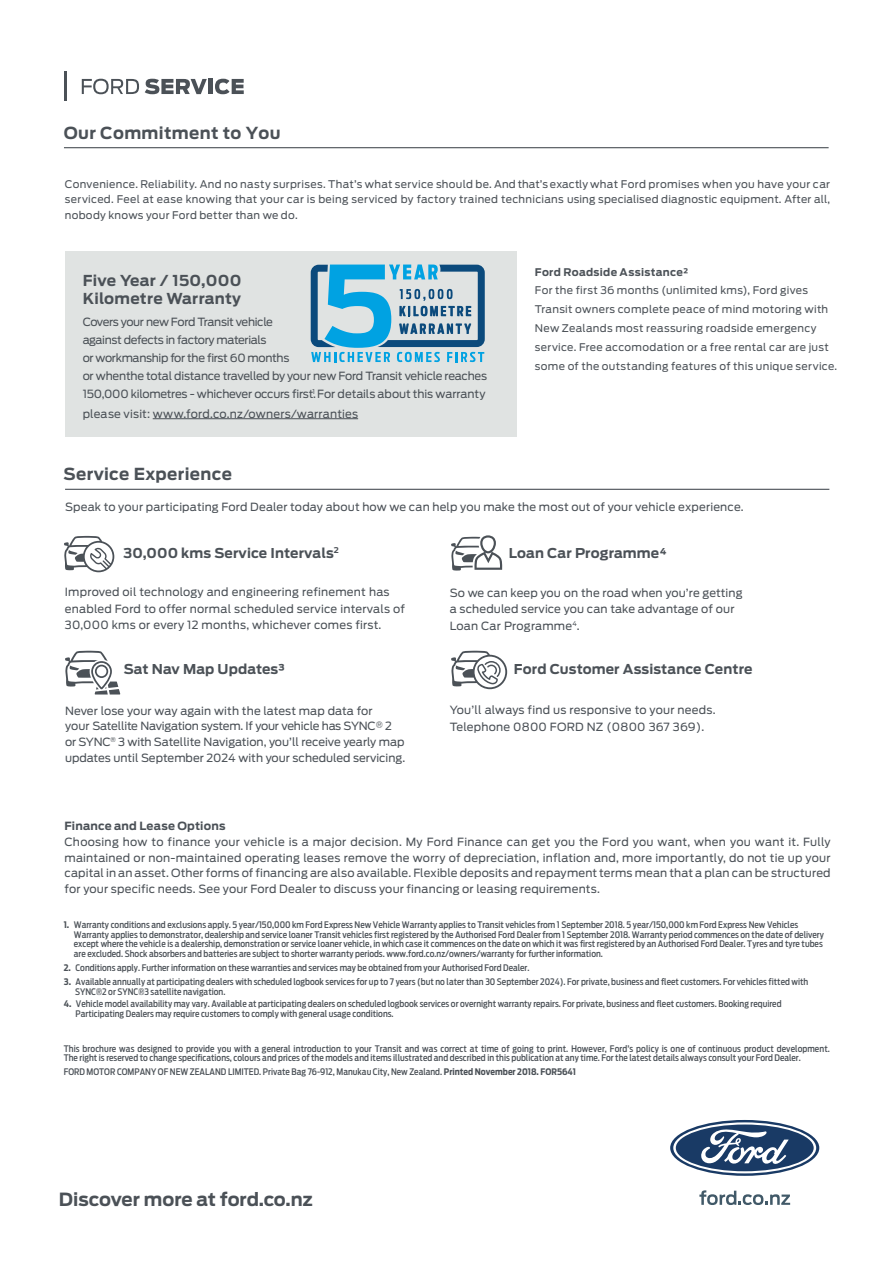
<style>
.page{position:relative;width:893px;height:1263px;background:#fff}
.page>*{position:absolute;margin:0;border:0;box-sizing:border-box;transform-origin:0 0}
.t1{font:700 18px "Ford Antenna";letter-spacing:-.005em;color:#4b5157}
.t2{font:700 16.5px "Ford Antenna";letter-spacing:.02em;color:#4b5157}
.t3{font:700 15px/18px "Ford Antenna";letter-spacing:.02em;color:#4b5157}
.t4{font:700 13.65px/17.2px "Ford Antenna Extra Cond";letter-spacing:.15em;color:#0b4a7c}
.t5{font:700 13.5px "Ford Antenna";letter-spacing:.01em;color:#4b5157}
.t6{font:11.25px/15.8px "Ford Antenna";color:#4b5157}
.t7{font:11.25px/18px "Ford Antenna";letter-spacing:-.03em;color:#4b5157}
.t8{font:11.25px/16.5px "Ford Antenna";letter-spacing:.02em;color:#4b5157}
.t9{font:700 11.25px "Ford Antenna";letter-spacing:.02em;color:#4b5157}
.t10{font:10.5px/18.9px "Ford Antenna";letter-spacing:.025em;color:#4b5157;text-align:justify}
.t11{font:700 10.5px "Ford Antenna";letter-spacing:.03em;color:#4b5157}
.t12{font:500 9px/9.8px "Ford Antenna Cond";color:#4b5157}
.s1{font-weight:300}
.s2{font-weight:700}
</style>
<div class="page">
<div style="left:65px;top:251px;width:451px;height:186px;background:#e0e3e2"></div>
<hr style="left:64px;top:147px;width:764px;height:1px;background:#4b5157">
<hr style="left:65px;top:489px;width:764px;height:1px;background:#4b5157">
<hr style="left:153px;top:418px;width:205px;height:1px;background:#4b5157">
<svg style="left:311px;top:265px;width:174px;height:97px"></svg>
<hr style="left:64px;top:72px;width:3px;height:29px;background:#4b5157">
<svg style="left:82px;top:79px;width:57px;height:15px"></svg>
<svg style="left:145px;top:79px;width:62px;height:15px"></svg>
<div style="left:208px;top:79px;width:5px;height:15px;background:#4b5157"></div>
<svg style="left:215px;top:79px;width:29px;height:15px"></svg>
<svg style="left:670px;top:1120px;width:149px;height:56px"></svg>
<svg style="left:673px;top:1122px;width:143px;height:51px"></svg>
<svg style="left:699px;top:1190px;width:91px;height:15px"></svg>
<svg style="left:64px;top:536px;width:50px;height:36px"></svg>
<svg style="left:451px;top:535px;width:51px;height:36px"></svg>
<svg style="left:65px;top:651px;width:55px;height:44px"></svg>
<svg style="left:451px;top:651px;width:56px;height:38px"></svg>
<h2 class="t2" style="left:64px;top:127px;width:218px">Our Commitment to You</h2>
<p class="t10" style="left:65px;top:177px;width:766px;line-height:15.8px">Convenience. Reliability. And no nasty surprises. That’s what service should be. And that’s exactly what Ford promises when you have your car serviced. Feel at ease knowing that your car is being serviced by factory trained technicians using specialised diagnostic equipment. After all, nobody knows your Ford better than we do.</p>
<h3 class="t3" style="left:83px;top:273px;width:160px">Five Year / 150,000<br>Kilometre Warranty</h3>
<p class="t7" style="left:83px;top:315px;width:406px">Covers your new Ford Transit vehicle<br>against defects in factory materials<br>or workmanship for the first 60 months<br>or whenthe total distance travelled by your new Ford Transit vehicle reaches 150,000 kilometres - whichever occurs first.<sup>1</sup> For details about this warranty</p>
<p class="t6" style="left:83px;top:407px;width:277px">please visit: www.ford.co.nz/owners/warranties</p>
<h3 class="t4" style="left:399px;top:303px;width:74px">KILOMETRE<br>WARRANTY</h3>
<h2 class="t2" style="left:64px;top:469px;width:170px">Service Experience</h2>
<p class="t11" style="left:535px;top:268px;width:155px">Ford Roadside Assistance2</p>
<p class="t10" style="left:535px;top:283px;width:304px;text-align:left">For the first 36 months (unlimited kms), Ford gives Transit owners complete peace of mind motoring with New Zealands most reassuring roadside emergency service. Free accomodation or a free rental car are just some of the outstanding features of this unique service.</p>
<p class="t6" style="left:65px;top:501px;width:680px">Speak to your participating Ford Dealer today about how we can help you make the most out of your vehicle experience.</p>
<h3 class="t5" style="left:123px;top:548px;width:217px">30,000 kms Service Intervals<sup>2</sup></h3>
<h3 class="t5" style="left:509px;top:549px;width:159px">Loan Car Programme4</h3>
<p class="t8" style="left:65px;top:585px;width:342px">Improved oil technology and engineering refinement has enabled Ford to offer normal scheduled service intervals of<br>30,000 kms or every 12 months, whichever comes first.</p>
<p class="t6" style="left:450px;top:586px;width:294px;line-height:16.5px">So we can keep you on the road when you’re getting a scheduled service you can take advantage of our<br>Loan Car Programme<sup>4</sup>.</p>
<h3 class="t5" style="left:124px;top:664px;width:162px">Sat Nav Map Updates3</h3>
<h3 class="t5" style="left:514px;top:664px;width:240px">Ford Customer Assistance Centre</h3>
<p class="t6" style="left:65px;top:704px;width:342px">Never lose your way again with the latest map data for<br>your Satellite Navigation system. If your vehicle has SYNC<span class="s1">®</span> 2 or SYNC<sup>®</sup> 3 with Satellite Navigation, you’ll receive yearly map updates until September 2024 with your scheduled servicing.</p>
<p class="t8" style="left:450px;top:703px;width:267px">You’ll always find us responsive to your needs.<br>Telephone 0800 FORD NZ (0800 367 369).</p>
<p class="t9" style="left:65px;top:822px;width:162px">Finance and Lease Options</p>
<p class="t6" style="left:65px;top:835px;width:767px;text-align:justify">Choosing how to finance your vehicle is a major decision. My Ford Finance can get you the Ford you want, when you want it. Fully maintained or non-maintained operating leases remove the worry of depreciation, inflation and, more importantly, do not tie up your capital in an asset. Other forms of financing are also available. Flexible deposits and repayment terms mean that a plan can be structured for your specific needs. See your Ford Dealer to discuss your financing or leasing requirements.</p>
<p class="t12" style="left:74px;top:921px;width:751px;text-indent:-10px"><span class="s2">1.</span> Warranty conditions and exclusions apply. 5 year/150,000 km Ford Express New Vehicle Warranty applies to Transit vehicles from 1 September 2018. 5 year/150,000 km Ford Express New Vehicles Warranty applies to demonstrator, dealership and service loaner Transit vehicles first registered by the Authorised Ford Dealer from 1 September 2018. Warranty period commences on the date of delivery except where the vehicle is a dealership, demonstration or service loaner vehicle, in which case it commences on the date on which it was first registered by an Authorised Ford Dealer. Tyres and tyre tubes are excluded. Shock absorbers and batteries are subject to shorter warranty periods. www.ford.co.nz/owners/warranty for further information.</p>
<p class="t12" style="left:64px;top:964px;width:467px"><span class="s2">2.</span> Conditions apply. Further information on these warranties and services may be obtained from your Authorised Ford Dealer.</p>
<p class="t12" style="left:75px;top:978px;width:734px;text-indent:-11px"><span class="s2">3.</span> Available annually at participating dealers with scheduled logbook services for up to 7 years (but no later than 30 September 2024). For private, business and fleet customers. For vehicles fitted with<br>SYNC®2 or SYNC®3 satellite navigation.</p>
<p class="t12" style="left:76px;top:1000px;width:707px;text-indent:-12px"><span class="s2">4.</span> Vehicle model availability may vary. Available at participating dealers on scheduled logbook services or overnight warranty repairs. For private, business and fleet customers. Booking required<br>Participating Dealers may require customers to comply with general usage conditions.</p>
<p class="t12" style="left:64px;top:1045px;width:767px">This brochure was designed to provide you with a general introduction to your Transit and was correct at time of going to print. However, Ford’s policy is one of continuous product development.<br>The right is reserved to change specifications, colours and prices of the models and items illustrated and described in this publication at any time. For the latest details always consult your Ford Dealer.</p>
<p class="t12" style="left:64px;top:1068px;width:514px">FORD MOTOR COMPANY OF NEW ZEALAND LIMITED. Private Bag 76-912, Manukau City, New Zealand. <span class="s2">Printed November 2018. FOR5641</span></p>
<h1 class="t1" style="left:59px;top:1193px;width:255px">Discover more at ford.co.nz</h1>
</div>
